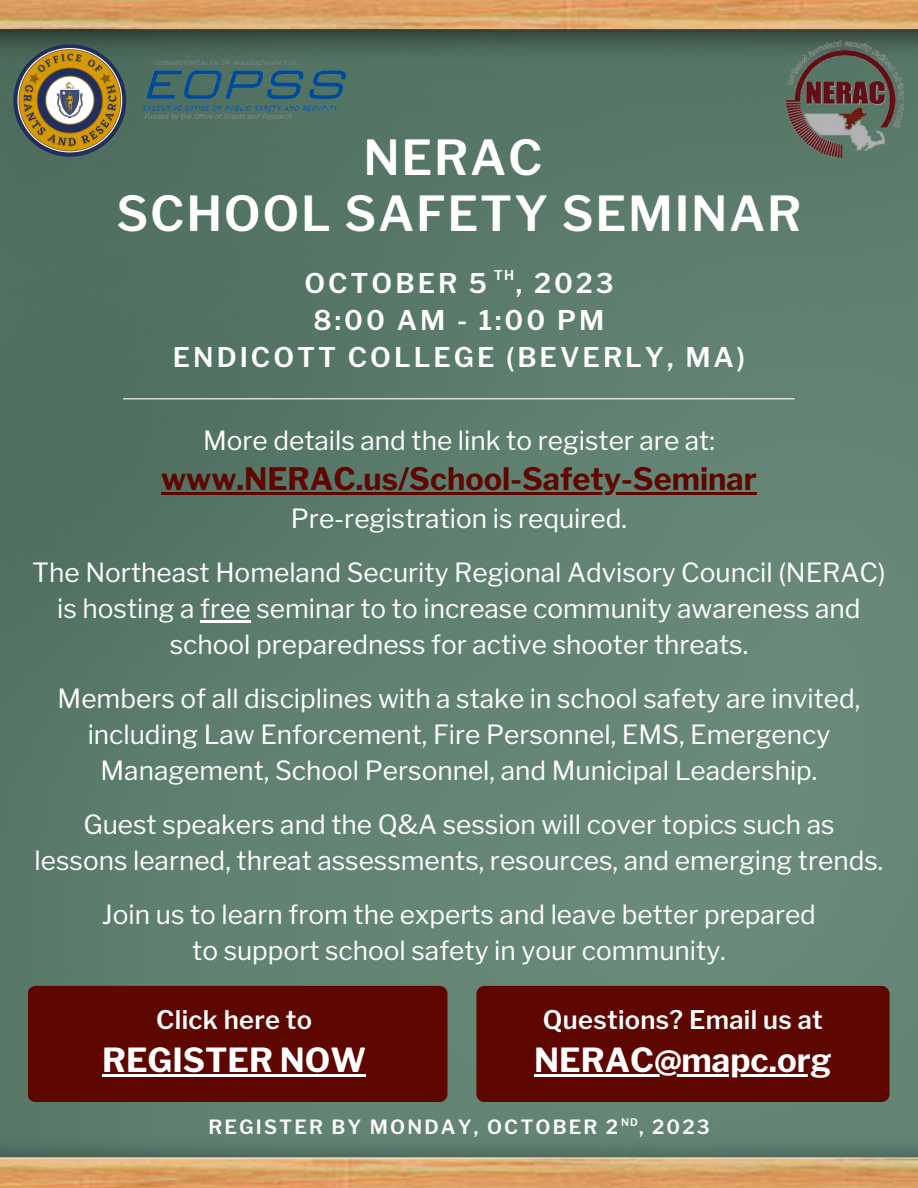
<style>
.page{position:relative;width:918px;height:1188px;background:#fff}
.page>*{position:absolute;margin:0;border:0;box-sizing:border-box;transform-origin:0 0}
.t1{font:600 48px "Libre Franklin";letter-spacing:.035em;color:#fff}
.t2{font:700 33px "Libre Franklin";color:#fff}
.t3{font:700 30.75px "Libre Franklin";color:#5e0600}
.t4{font:600 27px "Libre Franklin";letter-spacing:.11em;color:#fff}
.t5{font:26.25px/36px "Libre Franklin";color:#fff;text-align:center}
.t6{font:600 25.5px "Libre Franklin";letter-spacing:.01em;color:#fff}
.t7{font:600 19.5px "Libre Franklin";letter-spacing:.11em;color:#fff}
.t8{font:600 13.5px "Libre Franklin";color:#fff}
.t9{font:600 10.5px "Libre Franklin";color:#fff}
</style>
<div class="page">
<img style="left:0;top:0;width:918px;height:1188px">
<hr style="left:123px;top:398px;width:672px;height:1px;background:#fff">
<img style="left:787px;top:41px;width:117px;height:117px">
<img style="left:103px;top:5px;width:283px;height:160px">
<hr style="left:161px;top:492px;width:596px;height:3px;background:#5e0600">
<hr style="left:200px;top:621px;width:51px;height:2px;background:#fff">
<div style="left:476px;top:986px;width:414px;height:116px;background:#5e0600;border-radius:8px"></div>
<hr style="left:534px;top:1074px;width:298px;height:2px;background:#fff">
<div style="left:28px;top:986px;width:420px;height:116px;background:#5e0600;border-radius:8px"></div>
<hr style="left:102px;top:1074px;width:264px;height:2px;background:#fff">
<img style="left:7px;top:41px;width:122px;height:117px">
<p class="t1" style="left:364px;top:129px;width:181px">NERAC</p>
<p class="t1" style="left:116px;top:184px;width:687px">SCHOOL SAFETY SEMINAR</p>
<p class="t8" style="left:494px;top:267px;width:22px">TH</p>
<p class="t4" style="left:304px;top:267px;width:311px">OCTOBER 5 , 2023</p>
<p class="t4" style="left:314px;top:304px;width:292px">8:00 AM - 1:00 PM</p>
<p class="t4" style="left:173px;top:341px;width:574px">ENDICOTT COLLEGE (BEVERLY, MA)</p>
<p class="t5" style="left:203px;top:422px;width:513px">More details and the link to register are at:</p>
<p class="t3" style="left:161px;top:460px;width:597px">www.NERAC.us/School-Safety-Seminar</p>
<p class="t5" style="left:291px;top:501px;width:338px">Pre-registration is required.</p>
<p class="t5" style="left:32px;top:555px;width:855px">The Northeast Homeland Security Regional Advisory Council (NERAC) is hosting a free seminar to to increase community awareness and school preparedness for active shooter threats.</p>
<p class="t5" style="left:58px;top:681px;width:804px">Members of all disciplines with a stake in school safety are invited, including Law Enforcement, Fire Personnel, EMS, Emergency<br>Management, School Personnel, and Municipal Leadership.</p>
<p class="t5" style="left:83px;top:807px;width:753px">Guest speakers and the Q&amp;A session will cover topics such as</p>
<p class="t5" style="left:35px;top:843px;width:850px">lessons learned, threat assessments, resources, and emerging trends.</p>
<p class="t5" style="left:102px;top:897px;width:716px">Join us to learn from the experts and leave better prepared</p>
<p class="t5" style="left:192px;top:933px;width:535px">to support school safety in your community.</p>
<p class="t6" style="left:156px;top:1005px;width:157px">Click here to</p>
<p class="t2" style="left:102px;top:1040px;width:265px">REGISTER NOW</p>
<p class="t6" style="left:543px;top:1005px;width:281px">Questions? Email us at</p>
<p class="t2" style="left:534px;top:1040px;width:299px">NERAC@mapc.org</p>
<p class="t9" style="left:621px;top:1116px;width:18px">ND</p>
<p class="t7" style="left:208px;top:1115px;width:503px">REGISTER BY MONDAY, OCTOBER 2 , 2023</p>
</div>
